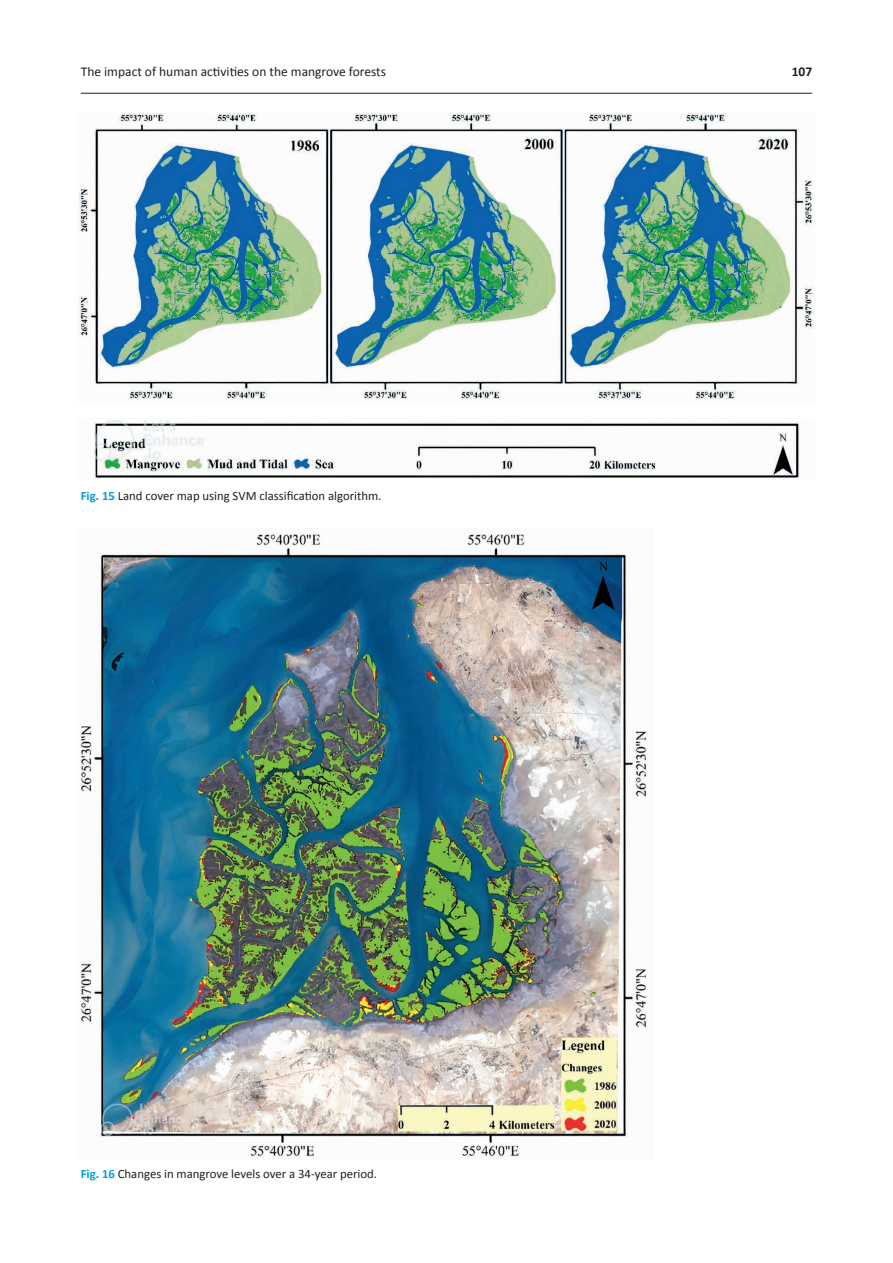
<style>
.page{position:relative;width:893px;height:1263px;background:#fff}
.page>*{position:absolute;margin:0;border:0;box-sizing:border-box;transform-origin:0 0}
.t1{font:13.5px "Calibri";color:#231f20}
.t2{font:700 13.5px "Calibri";color:#231f20}
.t3{font:12.75px "Calibri";color:#231f20}
.s1{font-weight:700;color:#009ddc}
</style>
<div class="page">
<hr style="left:81px;top:93px;width:731px;height:1px;background:#231f20">
<img style="left:93px;top:420px;width:707px;height:59px">
<img style="left:79px;top:113px;width:735px;height:286px">
<img style="left:80px;top:533px;width:568px;height:624px">
<p class="t1" style="left:81px;top:63px;width:307px">The impact of human activities on the mangrove forests</p>
<p class="t2" style="left:792px;top:63px;width:22px">107</p>
<p class="t3" style="left:81px;top:488px;width:302px"><span class="s1">Fig. 15</span> Land cover map using SVM classification algorithm.</p>
<p class="t3" style="left:81px;top:1166px;width:298px"><span class="s1">Fig. 16</span> Changes in mangrove levels over a 34-year period.</p>
</div>
